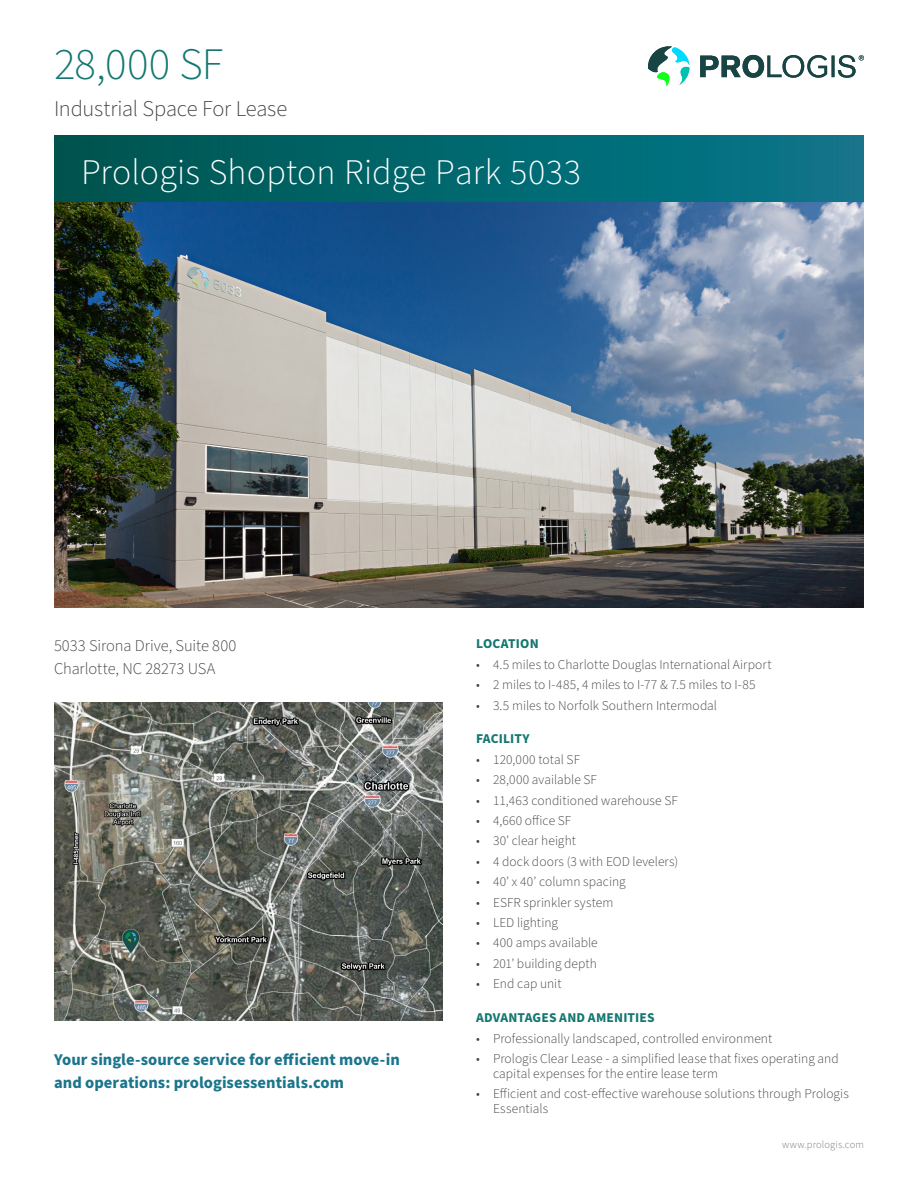
<style>
.page{position:relative;width:918px;height:1188px;background:#fff}
.page>*{position:absolute;margin:0;border:0;box-sizing:border-box;transform-origin:0 0}
.t1{font:300 45px "Source Sans Pro";letter-spacing:-.005em;color:#147770}
.Prologis_Park_Name{font:300 36px "Source Sans Pro";letter-spacing:.005em;color:#fff}
.t2{font:300 22.5px "Source Sans Pro";letter-spacing:-.01em;color:#414141}
.t3{font:700 16.5px/22.5px "Source Sans Pro";color:#1b758c}
.Address{font:300 16.5px/22.5px "Source Sans Pro";letter-spacing:-.005em;color:#414141}
.t4{font:300 13.5px/15px "Source Sans Pro";letter-spacing:.005em;color:#414141}
.Body_Headings{font:700 13.5px "Source Sans Pro";letter-spacing:.015em;color:#147770}
.Footer_Text{font:300 10.5px "Source Sans Pro";letter-spacing:.015em;color:#747576}
</style>
<div class="page">
<div style="left:54px;top:135px;width:810px;height:67px;background:linear-gradient(to right,#00554e,#09788d)"></div>
<img style="left:54px;top:702px;width:388px;height:319px">
<img style="left:54px;top:202px;width:810px;height:406px">
<svg style="left:648px;top:46px;width:41px;height:40px"></svg>
<svg style="left:700px;top:55px;width:164px;height:23px"></svg>
<h1 class="t1" style="left:54px;top:34px;width:171px">28,000 SF</h1>
<h3 class="t2" style="left:54px;top:94px;width:235px">Industrial Space For Lease</h3>
<p class="Prologis_Park_Name" style="left:81px;top:148px;width:501px">Prologis Shopton Ridge Park 5033</p>
<p class="Address" style="left:54px;top:635px;width:184px">5033 Sirona Drive, Suite 800<br>Charlotte, NC 28273 USA</p>
<p class="Body_Headings" style="left:476px;top:635px;width:64px">LOCATION</p>
<p class="t4" style="left:476px;top:657px;width:297px">• 4.5 miles to Charlotte Douglas International Airport</p>
<p class="t4" style="left:476px;top:678px;width:281px">• 2 miles to I-485, 4 miles to I-77 &amp; 7.5 miles to I-85</p>
<p class="t4" style="left:476px;top:698px;width:243px">• 3.5 miles to Norfolk Southern Intermodal</p>
<p class="Body_Headings" style="left:476px;top:730px;width:55px">FACILITY</p>
<p class="t4" style="left:476px;top:752px;width:106px">• 120,000 total SF</p>
<p class="t4" style="left:476px;top:773px;width:123px">• 28,000 available SF</p>
<p class="t4" style="left:476px;top:793px;width:203px">• 11,463 conditioned warehouse SF</p>
<p class="t4" style="left:476px;top:813px;width:97px">• 4,660 office SF</p>
<p class="t4" style="left:476px;top:834px;width:101px">• 30’ clear height</p>
<p class="t4" style="left:476px;top:854px;width:204px">• 4 dock doors (3 with EOD levelers)</p>
<p class="t4" style="left:476px;top:875px;width:151px">• 40’ x 40’ column spacing</p>
<p class="t4" style="left:476px;top:895px;width:139px">• ESFR sprinkler system</p>
<p class="t4" style="left:476px;top:915px;width:84px">• LED lighting</p>
<p class="t4" style="left:476px;top:936px;width:123px">• 400 amps available</p>
<p class="t4" style="left:476px;top:956px;width:123px">• 201’ building depth</p>
<p class="t4" style="left:476px;top:977px;width:87px">• End cap unit</p>
<p class="Body_Headings" style="left:476px;top:1008px;width:180px">ADVANTAGES AND AMENITIES</p>
<p class="t4" style="left:476px;top:1031px;width:298px">• Professionally landscaped, controlled environment</p>
<p class="t4" style="left:493px;top:1051px;width:347px;text-indent:-17px">• Prologis Clear Lease - a simplified lease that fixes operating and capital expenses for the entire lease term</p>
<p class="t4" style="left:493px;top:1087px;width:357px;text-indent:-17px">• Efficient and cost-effective warehouse solutions through Prologis<br>Essentials</p>
<p class="t3" style="left:54px;top:1049px;width:347px">Your single-source service for efficient move-in and operations: prologisessentials.com</p>
<p class="Footer_Text" style="left:782px;top:1137px;width:83px">www.prologis.com</p>
</div>
